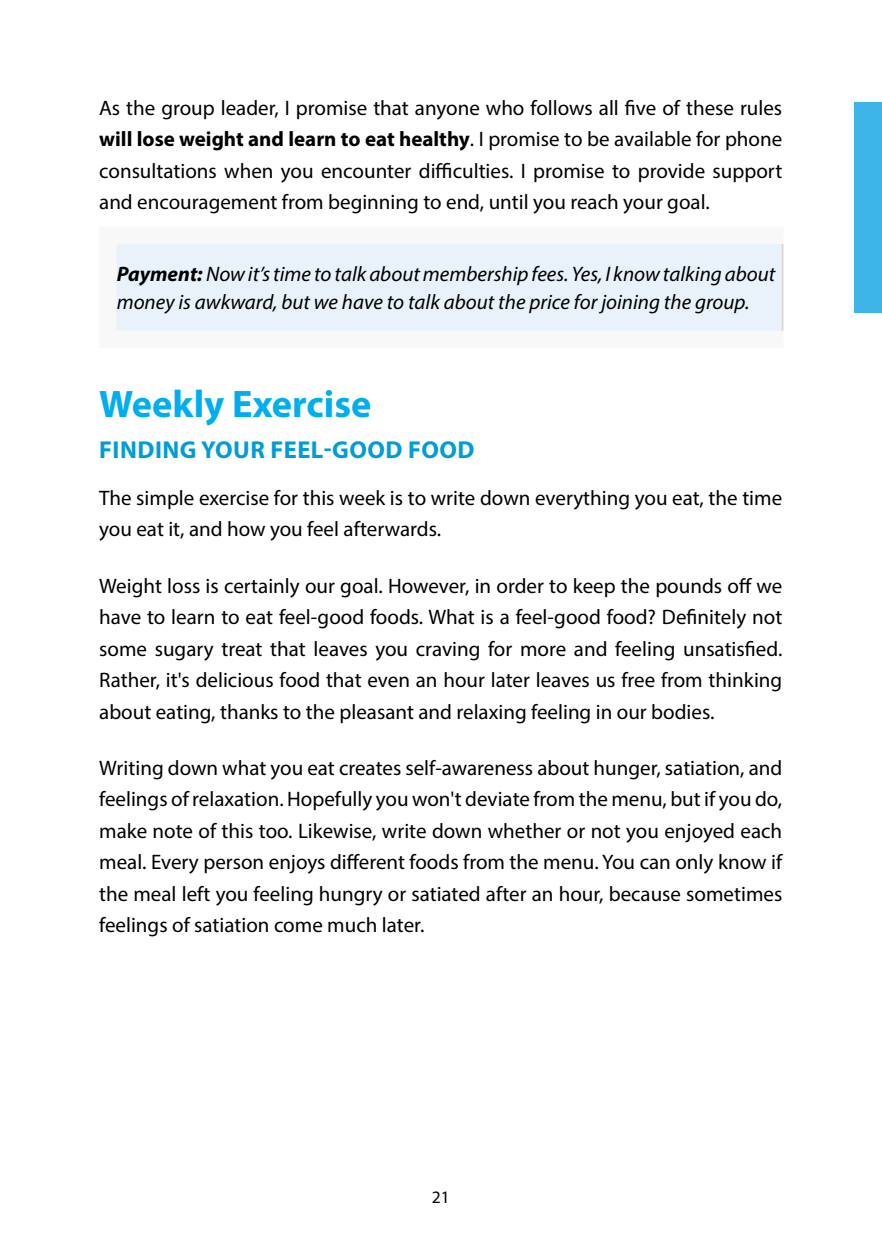
<style>
.page{position:relative;width:882px;height:1260px;background:#fff}
.page>*{position:absolute;margin:0;border:0;box-sizing:border-box;transform-origin:0 0}
.t1{font:700 38.5px "Myriad Pro";color:#00aeef}
.t2{font:700 24.5px "Myriad Pro";letter-spacing:.02em;color:#009cd7}
.t3{font:21px/31.5px "Myriad Pro";color:#000;text-align:justify}
.t4{font:italic 21px/28px "Myriad Pro";color:#000}
.t5{font:17.5px "Myriad Pro";color:#000}
.s1{font-weight:700}
</style>
<div class="page">
<div style="left:854px;top:102px;width:28px;height:211px;background:#3db5e8"></div>
<div style="left:108px;top:235px;width:675px;height:104px;background:#e9f2fb"></div>
<div style="left:99px;top:226px;width:684px;height:18px;background:#f9f8f8"></div>
<div style="left:99px;top:244px;width:18px;height:87px;background:#f9f8f8"></div>
<div style="left:99px;top:331px;width:684px;height:17px;background:#f9f8f8"></div>
<hr style="left:782px;top:244px;width:1px;height:87px;background:#dbd7d3">
<p class="t3" style="left:99px;top:92px;width:685px">As the group leader, I promise that anyone who follows all five of these rules <span class="s1">will lose weight and learn to eat healthy</span>. I promise to be available for phone consultations when you encounter difficulties. I promise to provide support and encouragement from beginning to end, until you reach your goal.</p>
<p class="t4" style="left:117px;top:260px;width:660px"><span class="s1">Payment:</span> Now it’s time to talk about membership fees. Yes, I know talking about money is awkward, but we have to talk about the price for joining the group.</p>
<h1 class="t1" style="left:99px;top:379px;width:274px">Weekly Exercise</h1>
<p class="t2" style="left:99px;top:434px;width:377px">FINDING YOUR FEEL-GOOD FOOD</p>
<p class="t3" style="left:99px;top:482px;width:685px">The simple exercise for this week is to write down everything you eat, the time you eat it, and how you feel afterwards.</p>
<p class="t3" style="left:99px;top:569px;width:685px">Weight loss is certainly our goal. However, in order to keep the pounds off we have to learn to eat feel-good foods. What is a feel-good food? Definitely not some sugary treat that leaves you craving for more and feeling unsatisfied.<br>Rather, it's delicious food that even an hour later leaves us free from thinking about eating, thanks to the pleasant and relaxing feeling in our bodies.</p>
<p class="t3" style="left:99px;top:752px;width:685px">Writing down what you eat creates self-awareness about hunger, satiation, and feelings of relaxation. Hopefully you won't deviate from the menu, but if you do, make note of this too. Likewise, write down whether or not you enjoyed each meal. Every person enjoys different foods from the menu. You can only know if the meal left you feeling hungry or satiated after an hour, because sometimes feelings of satiation come much later.</p>
<p class="t5" style="left:432px;top:1186px;width:19px">21</p>
</div>
